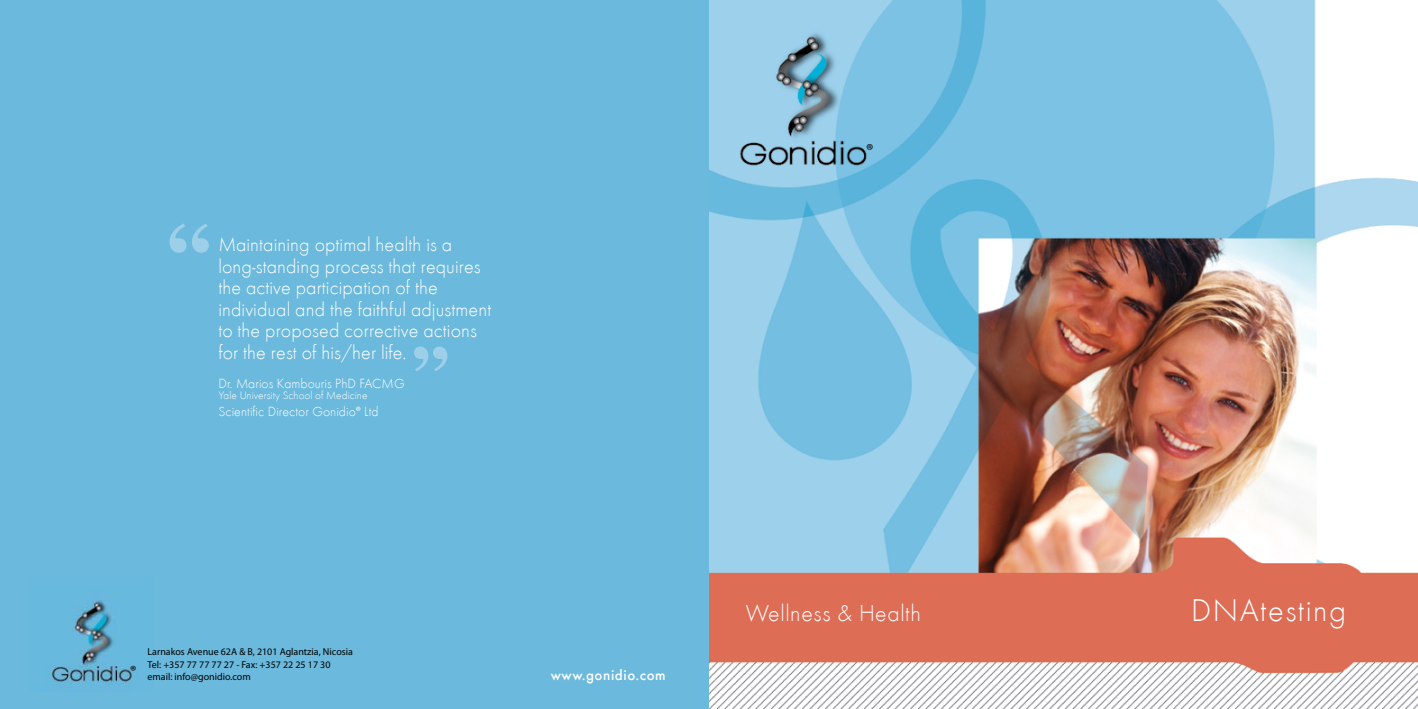
<style>
.page{position:relative;width:1418px;height:709px;background:#fff}
.page>*{position:absolute;margin:0;border:0;box-sizing:border-box;transform-origin:0 0}
.t1{font:100 32.5px "Futura Greek";letter-spacing:.04em;color:#fff}
.t2{font:100 23.75px "Futura Greek";letter-spacing:.02em;color:#fff}
.t3{font:100 20px/21.5px "Futura Greek";color:#fff}
.t4{font:17.5px "Myriad Pro";color:#000}
.t5{font:500 15px "Futura Greek";letter-spacing:.04em;color:#fff}
.t6{font:15px "Myriad Pro";color:#000}
.t7{font:100 13.75px "Futura Greek";color:#fff}
.t8{font:100 11.25px "Futura Greek";color:#fff}
.t9{font:10px/12.5px "Myriad Pro";color:#000}
.s1{font-family:"Myriad Pro";font-weight:400;font-stretch:condensed}
</style>
<div class="page">
<div style="left:0;top:0;width:726px;height:709px;background:#6bb9dc"></div>
<img style="left:46px;top:600px;width:89px;height:86px">
<svg style="left:169px;top:223px;width:40px;height:30px"></svg>
<svg style="left:414px;top:346px;width:33px;height:25px"></svg>
<img style="left:709px;top:0;width:708px;height:709px">
<p class="t3" style="left:218px;top:234px;width:274px">Maintaining optimal health is a long-standing process that requires the active participation of the individual and the faithful adjustment to the proposed corrective actions for the rest of his/her life.</p>
<p class="t7" style="left:218px;top:376px;width:188px">Dr. Marios Kambouris PhD FACMG</p>
<p class="t8" style="left:218px;top:389px;width:151px">Yale University School of Medicine</p>
<p class="t7" style="left:218px;top:404px;width:162px">Scientific Director Gonidio<span class="s1">®</span> Ltd</p>
<p class="t6" style="left:130px;top:662px;width:8px">®</p>
<p class="t9" style="left:147px;top:645px;width:207px">Larnakos Avenue 62A &amp; B, 2101 Aglantzia, Nicosia<br>Tel: +357 77 77 77 27 - Fax: +357 22 25 17 30 email: info@gonidio.com</p>
<p class="t5" style="left:551px;top:666px;width:116px">www.gonidio.com</p>
<p class="t4" style="left:866px;top:139px;width:9px">®</p>
<p class="t2" style="left:745px;top:601px;width:177px">Wellness &amp; Health</p>
<h1 class="t1" style="left:1191px;top:593px;width:157px">DNAtesting</h1>
</div>
